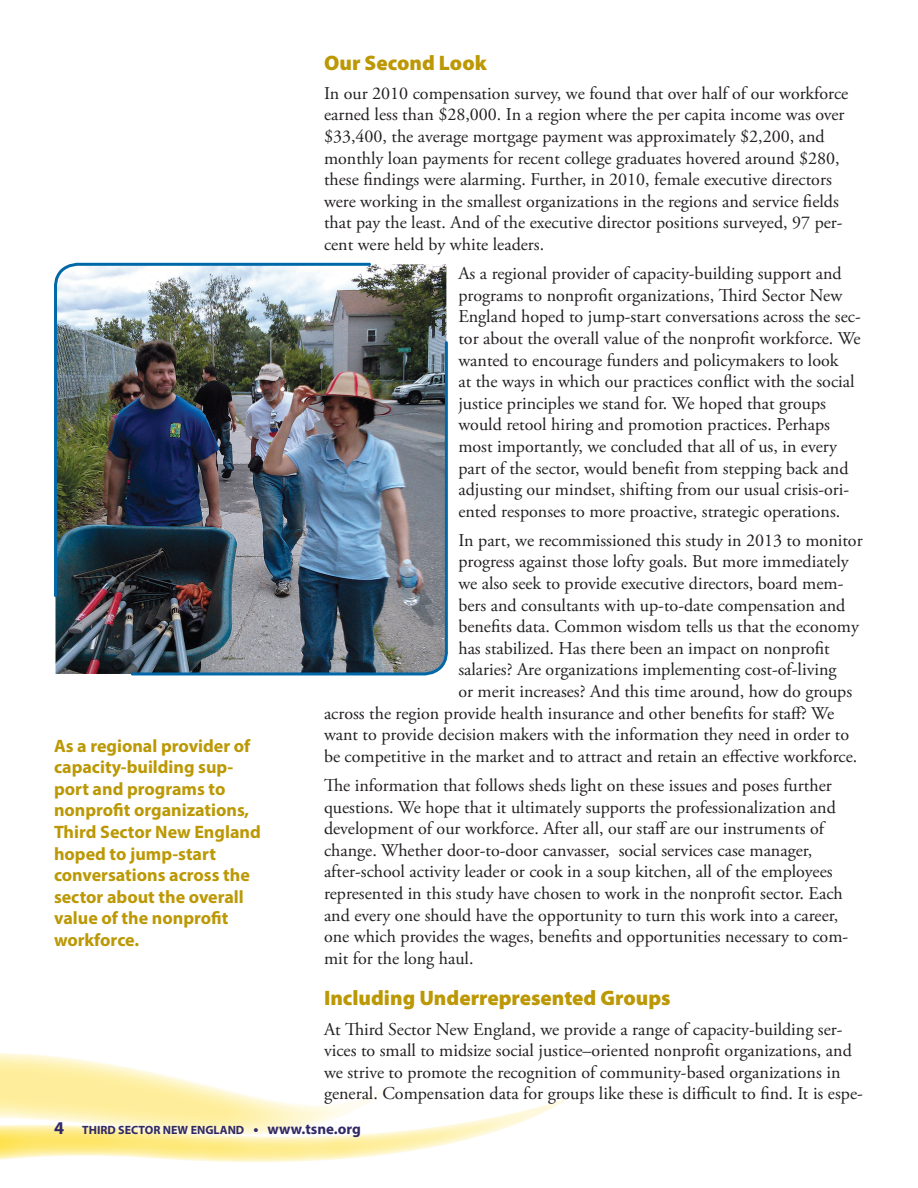
<style>
.page{position:relative;width:918px;height:1188px;background:#fff}
.page>*{position:absolute;margin:0;border:0;box-sizing:border-box;transform-origin:0 0}
.Header_Gold{font:900 21px "Myriad Pro";color:#bb9804}
.Body_Text{font:18px/21.6px "Adobe Garamond Pro";color:#231f20}
.Header_Blue{font:700 18px/21.6px "Myriad Pro";color:#bb9804}
.t1{font:700 12px "Myriad Pro";color:#302965}
.s1{font-size:18px}
.s2{font-size:15px}
</style>
<div class="page">
<svg style="left:0;top:1053px;width:566px;height:109px"></svg>
<img style="left:56px;top:264px;width:390px;height:410px">
<img style="left:129px;top:340px;width:319px;height:336px">
<img style="left:53px;top:262px;width:320px;height:337px">
<p class="Header_Blue" style="left:54px;top:734px;width:208px">As a regional provider of capacity-building sup&shy;port and programs to nonprofit organizations,<br>Third Sector New England hoped to jump-start conversations across the sector about the overall value of the nonprofit workforce.</p>
<p class="Header_Gold" style="left:324px;top:49px;width:164px">Our Second Look</p>
<p class="Body_Text" style="left:324px;top:83px;width:526px">In our 2010 compensation survey, we found that over half of our workforce earned less than $28,000. In a region where the per capita income was over $33,400, the average mortgage payment was approximately $2,200, and monthly loan payments for recent college graduates hovered around $280, these findings were alarming. Further, in 2010, female executive directors were working in the smallest organizations in the regions and service fields that pay the least. And of the executive director positions surveyed, 97 per&shy;cent were held by white leaders.</p>
<p class="Body_Text" style="left:458px;top:263px;width:404px">As a regional provider of capacity-building support and programs to nonprofit organizations, Third Sector New England hoped to jump-start conversations across the sec&shy;tor about the overall value of the nonprofit workforce. We wanted to encourage funders and policymakers to look<br>at the ways in which our practices conflict with the social justice principles we stand for. We hoped that groups would retool hiring and promotion practices. Perhaps most importantly, we concluded that all of us, in every part of the sector, would benefit from stepping back and adjusting our mindset, shifting from our usual crisis-ori&shy;ented responses to more proactive, strategic operations.</p>
<p class="Body_Text" style="left:458px;top:530px;width:406px">In part, we recommissioned this study in 2013 to monitor</p>
<p class="Body_Text" style="left:458px;top:552px;width:392px">progress against those lofty goals. But more immediately</p>
<p class="Body_Text" style="left:458px;top:573px;width:387px">we also seek to provide executive directors, board mem-</p>
<p class="Body_Text" style="left:458px;top:595px;width:388px">bers and consultants with up-to-date compensation and</p>
<p class="Body_Text" style="left:458px;top:616px;width:402px">benefits data. Common wisdom tells us that the economy</p>
<p class="Body_Text" style="left:458px;top:638px;width:373px">has stabilized. Has there been an impact on nonprofit</p>
<p class="Body_Text" style="left:458px;top:660px;width:380px">salaries? Are organizations implementing cost-of-living</p>
<p class="Body_Text" style="left:458px;top:681px;width:395px">or merit increases? And this time around, how do groups</p>
<p class="Body_Text" style="left:324px;top:703px;width:512px">across the region provide health insurance and other benefits for staff? We</p>
<p class="Body_Text" style="left:324px;top:724px;width:527px">want to provide decision makers with the information they need in order to</p>
<p class="Body_Text" style="left:324px;top:746px;width:535px">be competitive in the market and to attract and retain an effective workforce.</p>
<p class="Body_Text" style="left:324px;top:775px;width:526px">The information that follows sheds light on these issues and poses further questions. We hope that it ultimately supports the professionalization and development of our workforce. After all, our staff are our instruments of change. Whether door-to-door canvasser, social services case manager, after-school activity leader or cook in a soup kitchen, all of the employees represented in this study have chosen to work in the nonprofit sector. Each and every one should have the opportunity to turn this work into a career, one which provides the wages, benefits and opportunities necessary to com&shy;mit for the long haul.</p>
<p class="Header_Gold" style="left:324px;top:984px;width:348px">Including Underrepresented Groups</p>
<p class="Body_Text" style="left:324px;top:1019px;width:540px">At Third Sector New England, we provide a range of capacity-building ser&shy;vices to small to midsize social justice–oriented nonprofit organizations, and we strive to promote the recognition of community-based organizations in general. Compensation data for groups like these is difficult to find. It is espe-</p>
<p class="t1" style="left:54px;top:1122px;width:308px"><span class="s1">4</span> THIRD SECTOR NEW ENGLAND <span class="s2">• www.tsne.org</span></p>
</div>
